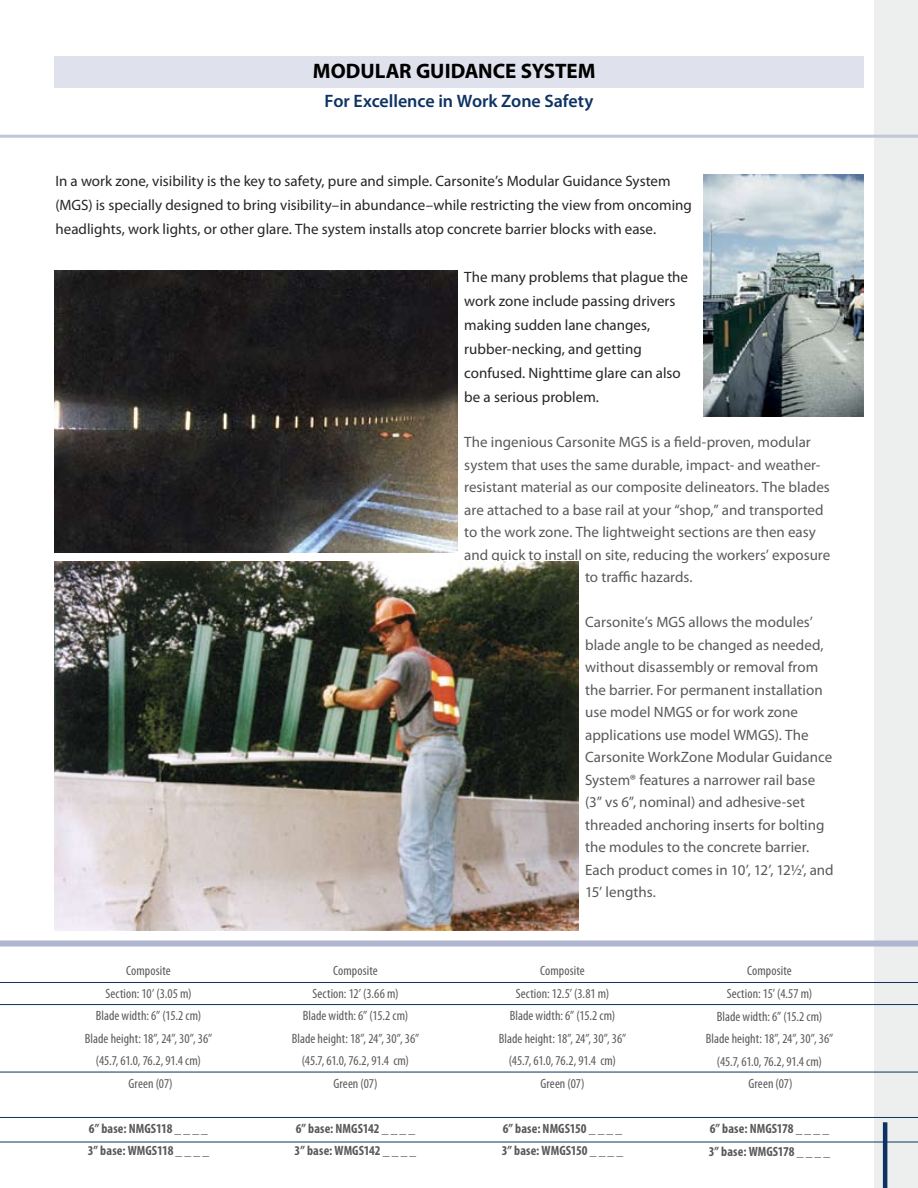
<style>
.page{position:relative;width:918px;height:1188px;background:#fff}
.page>*{position:absolute;margin:0;border:0;box-sizing:border-box;transform-origin:0 0}
.t1{font:700 21px "Myriad Pro";color:#000}
.t2{font:600 18px "Myriad Pro";letter-spacing:-.005em;color:#0d3363}
.t3{font:15px/22.5px "Myriad Pro";color:#59595b}
.t4{font:15px/24px "Myriad Pro";color:#272425}
.t5{font:condensed 13.5px/22.5px "Myriad Pro";letter-spacing:.01em;color:#59595b;text-align:center}
.t6{font:700 condensed 13.5px/22.5px "Myriad Pro";color:#59595b}
</style>
<div class="page">
<div style="left:874px;top:0;width:44px;height:1188px;background:#edeeee"></div>
<hr style="left:883px;top:1122px;width:4px;height:66px;background:#0d3363">
<div style="left:0;top:940px;width:918px;height:6px;background:#b0b6cf"></div>
<hr style="left:0;top:135px;width:918px;height:3px;background:#c1c6da">
<hr style="left:0;top:982px;width:918px;height:1px;background:#0d3363">
<hr style="left:0;top:1004px;width:918px;height:1px;background:#0d3363">
<hr style="left:0;top:1142px;width:918px;height:1px;background:#0d3363">
<hr style="left:0;top:1117px;width:918px;height:1px;background:#0d3363">
<hr style="left:0;top:1072px;width:918px;height:1px;background:#0d3363">
<div style="left:54px;top:56px;width:810px;height:31px;background:#dfe1ec"></div>
<img style="left:54px;top:270px;width:403px;height:282px">
<img style="left:54px;top:562px;width:524px;height:368px">
<img style="left:703px;top:175px;width:161px;height:241px">
<h1 class="t1" style="left:313px;top:57px;width:33px">MODULAR</h1>
<h1 class="t1" style="left:416px;top:57px;width:49px">GUIDANCE</h1>
<h1 class="t1" style="left:521px;top:57px;width:22px">SYSTEM</h1>
<p class="t2" style="left:325px;top:89px;width:270px">For Excellence in Work Zone Safety</p>
<p class="t4" style="left:55px;top:169px;width:638px">In a work zone, visibility is the key to safety, pure and simple. Carsonite’s Modular Guidance System (MGS) is specially designed to bring visibility–in abundance–while restricting the view from oncoming headlights, work lights, or other glare. The system installs atop concrete barrier blocks with ease.</p>
<p class="t4" style="left:464px;top:265px;width:225px">The many problems that plague the work zone include passing drivers making sudden lane changes, rubber-necking, and getting confused. Nighttime glare can also be a serious problem.</p>
<p class="t3" style="left:464px;top:431px;width:348px">The ingenious Carsonite MGS is a field-proven, modular</p>
<p class="t3" style="left:464px;top:453px;width:358px">system that uses the same durable, impact- and weather-</p>
<p class="t3" style="left:464px;top:476px;width:367px">resistant material as our composite delineators. The blades</p>
<p class="t3" style="left:464px;top:498px;width:361px">are attached to a base rail at your “shop,” and transported</p>
<p class="t3" style="left:464px;top:521px;width:353px">to the work zone. The lightweight sections are then easy</p>
<p class="t3" style="left:464px;top:543px;width:368px">and quick to install on site, reducing the workers’ exposure</p>
<p class="t3" style="left:585px;top:566px;width:109px">to traffic hazards.</p>
<p class="t3" style="left:585px;top:611px;width:250px">Carsonite’s MGS allows the modules’ blade angle to be changed as needed, without disassembly or removal from the barrier. For permanent installation use model NMGS or for work zone applications use model WMGS). The Carsonite WorkZone Modular Guidance System® features a narrower rail base (3” vs 6”, nominal) and adhesive-set threaded anchoring inserts for bolting the modules to the concrete barrier.<br>Each product comes in 10’, 12’, 12½’, and 15’ lengths.</p>
<p class="t5" style="left:85px;top:960px;width:129px">Composite<br>Section: 10’ (3.05 m)<br>Blade width: 6” (15.2 cm)<br>Blade height: 18”, 24”, 30”, 36” (45.7, 61.0, 76.2, 91.4 cm)<br>Green (07)</p>
<p class="t6" style="left:88px;top:1117px;width:123px">6” base: NMGS118 _ _ _ _<br>3” base: WMGS118 _ _ _ _</p>
<p class="t5" style="left:292px;top:960px;width:129px">Composite<br>Section: 12’ (3.66 m)<br>Blade width: 6” (15.2 cm)<br>Blade height: 18”, 24”, 30”, 36” (45.7, 61.0, 76.2, 91.4 cm)<br>Green (07)</p>
<p class="t6" style="left:295px;top:1117px;width:123px">6” base: NMGS142 _ _ _ _<br>3” base: WMGS142 _ _ _ _</p>
<p class="t5" style="left:499px;top:960px;width:129px">Composite<br>Section: 12.5’ (3.81 m)<br>Blade width: 6” (15.2 cm)<br>Blade height: 18”, 24”, 30”, 36” (45.7, 61.0, 76.2, 91.4 cm)<br>Green (07)</p>
<p class="t6" style="left:502px;top:1117px;width:123px">6” base: NMGS150 _ _ _ _<br>3” base: WMGS150 _ _ _ _</p>
<p class="t5" style="left:706px;top:960px;width:129px">Composite<br>Section: 15’ (4.57 m)<br>Blade width: 6” (15.2 cm)<br>Blade height: 18”, 24”, 30”, 36” (45.7, 61.0, 76.2, 91.4 cm)<br>Green (07)</p>
<p class="t6" style="left:709px;top:1117px;width:123px">6” base: NMGS178 _ _ _ _<br>3” base: WMGS178 _ _ _ _</p>
</div>
